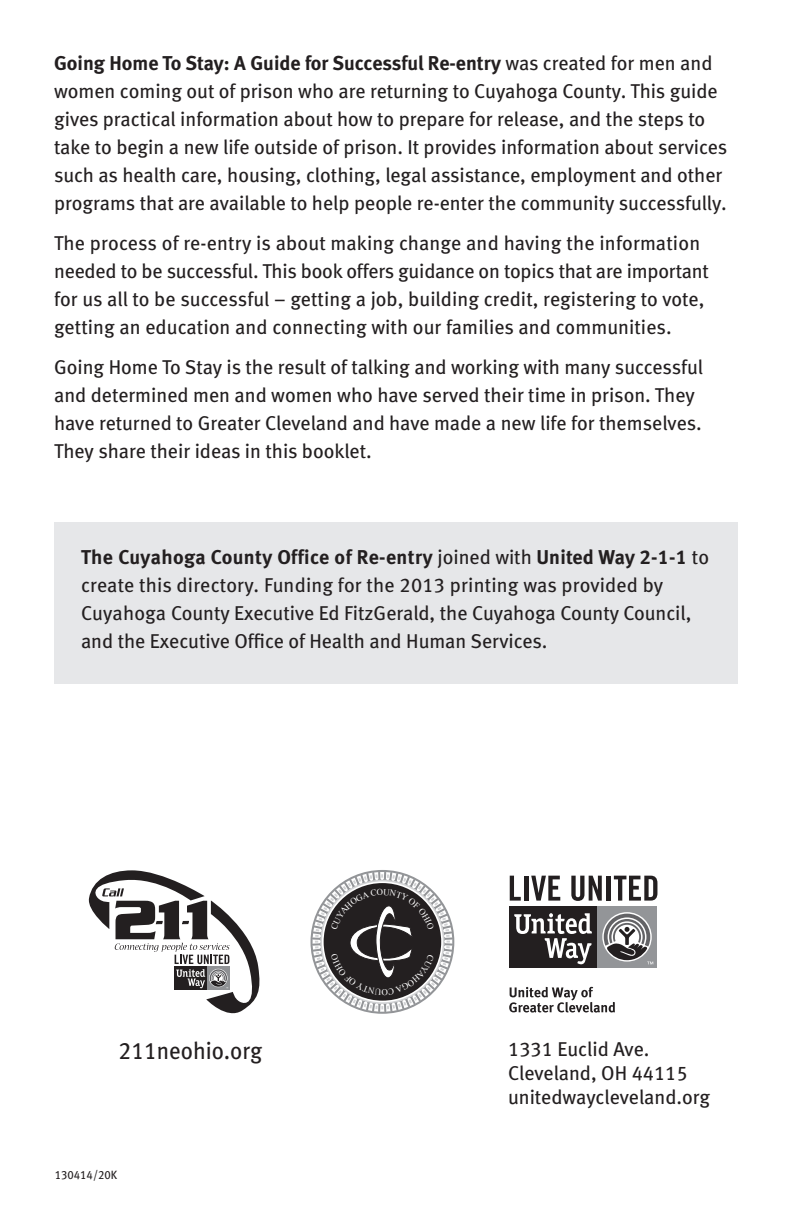
<style>
.page{position:relative;width:792px;height:1224px;background:#fff}
.page>*{position:absolute;margin:0;border:0;box-sizing:border-box;transform-origin:0 0}
.t1{font:24px "Meta Book LF";color:#231f20;scale:.95 1}
.t2{font:20px/28px "Meta Book LF";color:#231f20}
.t3{font:20px "Meta Bold LF";color:#231f20}
.t4{font:20px "Meta Bold LF";letter-spacing:.02em;color:#231f20}
.t5{font:12px "Meta Book LF";color:#231f20;scale:.95 1}
.s1{font-family:"Meta Book LF"}
</style>
<div class="page">
<div style="left:54px;top:522px;width:684px;height:162px;background:#e6e7e9"></div>
<svg style="left:88px;top:870px;width:172px;height:144px"></svg>
<svg style="left:509px;top:987px;width:106px;height:26px"></svg>
<svg style="left:510px;top:876px;width:11px;height:25px"></svg>
<hr style="left:524px;top:876px;width:4px;height:25px;background:#231f20">
<svg style="left:531px;top:876px;width:29px;height:25px"></svg>
<svg style="left:571px;top:876px;width:31px;height:25px"></svg>
<hr style="left:607px;top:876px;width:4px;height:25px;background:#231f20">
<svg style="left:614px;top:876px;width:43px;height:25px"></svg>
<div style="left:597px;top:906px;width:60px;height:62px;background:#939598"></div>
<svg style="left:602px;top:912px;width:50px;height:50px"></svg>
<div style="left:510px;top:906px;width:87px;height:62px;background:#231f20"></div>
<svg style="left:604px;top:914px;width:49px;height:50px"></svg>
<svg style="left:514px;top:913px;width:78px;height:51px"></svg>
<svg style="left:312px;top:871px;width:141px;height:142px"></svg>
<p class="t3" style="left:54px;top:51px;width:660px">Going Home To Stay: A Guide for Successful Re-entry <span class="s1">was created for men and</span></p>
<p class="t2" style="left:54px;top:77px;width:675px">women coming out of prison who are returning to Cuyahoga County. This guide gives practical information about how to prepare for release, and the steps to take to begin a new life outside of prison. It provides information about services such as health care, housing, clothing, legal assistance, employment and other programs that are available to help people re-enter the community successfully.</p>
<p class="t2" style="left:54px;top:229px;width:656px">The process of re-entry is about making change and having the information needed to be successful. This book offers guidance on topics that are important for us all to be successful – getting a job, building credit, registering to vote, getting an education and connecting with our families and communities.</p>
<p class="t2" style="left:54px;top:353px;width:651px">Going Home To Stay is the result of talking and working with many successful and determined men and women who have served their time in prison. They have returned to Greater Cleveland and have made a new life for themselves.<br>They share their ideas in this booklet.</p>
<p class="t4" style="left:81px;top:545px;width:630px">The Cuyahoga County Office of Re-entry <span class="s1">joined with</span> United Way 2-1-1 <span class="s1">to</span></p>
<p class="t2" style="left:81px;top:571px;width:612px">create this directory. Funding for the 2013 printing was provided by<br>Cuyahoga County Executive Ed FitzGerald, the Cuyahoga County Council, and the Executive Office of Health and Human Services.</p>
<p class="t1" style="left:119px;top:1037px;width:153px">211neohio.org</p>
<p class="t2" style="left:508px;top:1037px;width:203px;line-height:24px">1331 Euclid Ave.<br>Cleveland, OH 44115 unitedwaycleveland.org</p>
<p class="t5" style="left:55px;top:1168px;width:67px">130414/20K</p>
</div>
